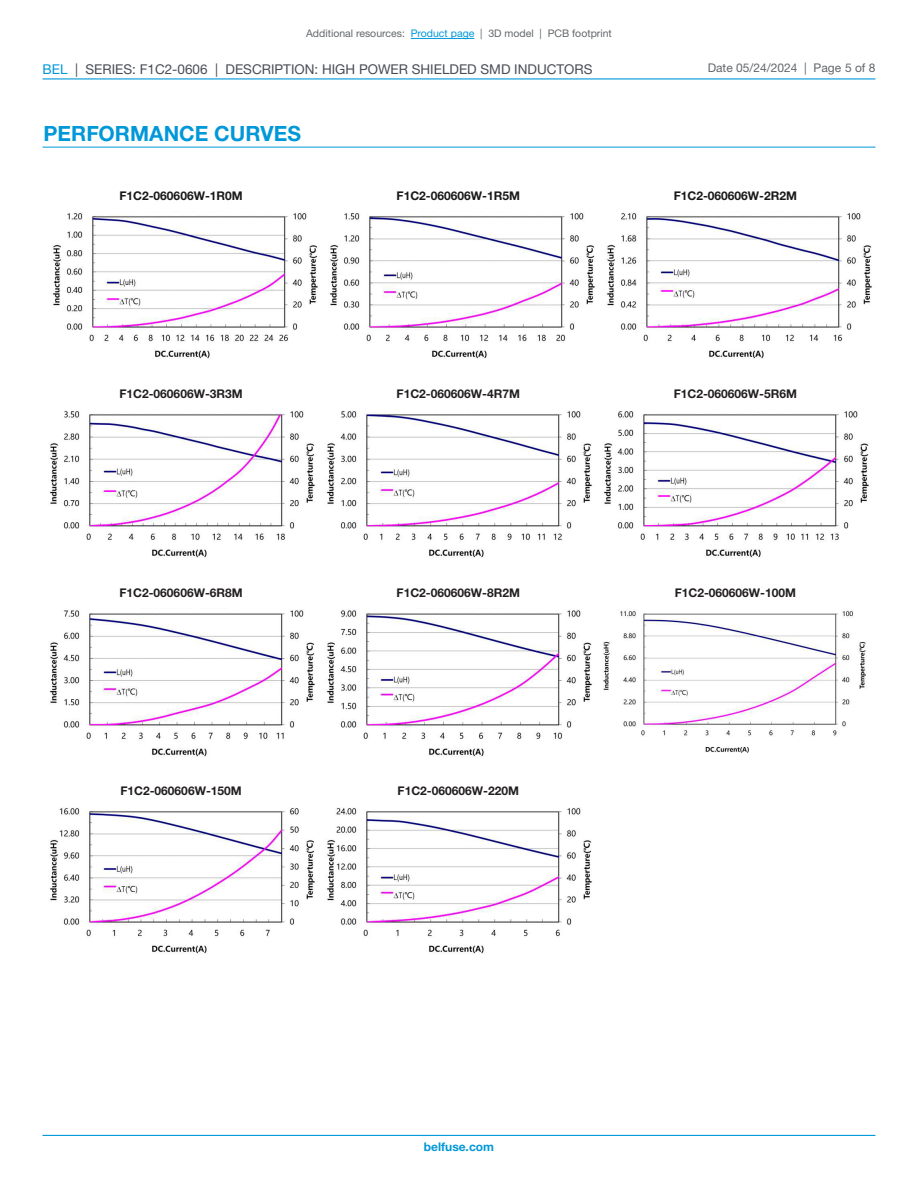
<style>
.page{position:relative;width:918px;height:1188px;background:#fff}
.page>*{position:absolute;margin:0;border:0;box-sizing:border-box;transform-origin:0 0}
.t1{font:700 21px "Helvetica Neue LT Pro";color:#0098d8}
.t2{font:13.5px "Helvetica Neue LT Pro";color:#484d55}
.t3{font:700 12px "Helvetica Neue LT Pro";color:#231f20}
.t4{font:700 12px "Helvetica Neue LT Pro";color:#191919}
.t5{font:12px "Helvetica Neue LT Pro";color:#63676b}
.t6{font:700 12px "Helvetica Neue LT Pro";color:#0098d8}
.t7{font:10.5px "Helvetica Neue LT Pro";color:#63676b}
.s1{color:#0098d8}
</style>
<div class="page">
<hr style="left:43px;top:1135px;width:832px;height:1px;background:#0098d8">
<hr style="left:411px;top:38px;width:63px;height:1px;background:#0098d8">
<hr style="left:43px;top:78px;width:832px;height:2px;background:#0098d8">
<hr style="left:43px;top:147px;width:832px;height:1px;background:#0098d8">
<img style="left:53px;top:213px;width:265px;height:146px">
<img style="left:330px;top:213px;width:265px;height:146px">
<img style="left:607px;top:213px;width:265px;height:146px">
<img style="left:50px;top:411px;width:265px;height:147px">
<img style="left:327px;top:411px;width:265px;height:147px">
<img style="left:604px;top:411px;width:265px;height:147px">
<img style="left:50px;top:610px;width:265px;height:147px">
<img style="left:327px;top:610px;width:265px;height:147px">
<img style="left:603px;top:610px;width:263px;height:143px">
<img style="left:50px;top:808px;width:265px;height:146px">
<img style="left:327px;top:808px;width:265px;height:146px">
<p class="t7" style="left:306px;top:27px;width:307px">Additional resources: <span class="s1">Product page</span> | 3D model | PCB footprint</p>
<p class="t2" style="left:43px;top:60px;width:552px"><span class="s1">BEL</span> | SERIES: F1C2-0606 | DESCRIPTION: HIGH POWER SHIELDED SMD INDUCTORS</p>
<p class="t1" style="left:44px;top:120px;width:259px">PERFORMANCE CURVES</p>
<p class="t5" style="left:708px;top:61px;width:169px">Date 05/24/2024 | Page 5 of 8</p>
<p class="t4" style="left:119px;top:188px;width:125px">F1C2-060606W-1R0M</p>
<p class="t4" style="left:397px;top:188px;width:125px">F1C2-060606W-1R5M</p>
<p class="t4" style="left:674px;top:188px;width:125px">F1C2-060606W-2R2M</p>
<p class="t3" style="left:119px;top:386px;width:125px">F1C2-060606W-3R3M</p>
<p class="t3" style="left:397px;top:386px;width:125px">F1C2-060606W-4R7M</p>
<p class="t3" style="left:674px;top:386px;width:125px">F1C2-060606W-5R6M</p>
<p class="t3" style="left:119px;top:585px;width:125px">F1C2-060606W-6R8M</p>
<p class="t3" style="left:397px;top:585px;width:125px">F1C2-060606W-8R2M</p>
<p class="t3" style="left:675px;top:585px;width:123px">F1C2-060606W-100M</p>
<p class="t3" style="left:120px;top:783px;width:123px">F1C2-060606W-150M</p>
<p class="t3" style="left:398px;top:783px;width:123px">F1C2-060606W-220M</p>
<p class="t6" style="left:424px;top:1139px;width:72px">belfuse.com</p>
</div>
